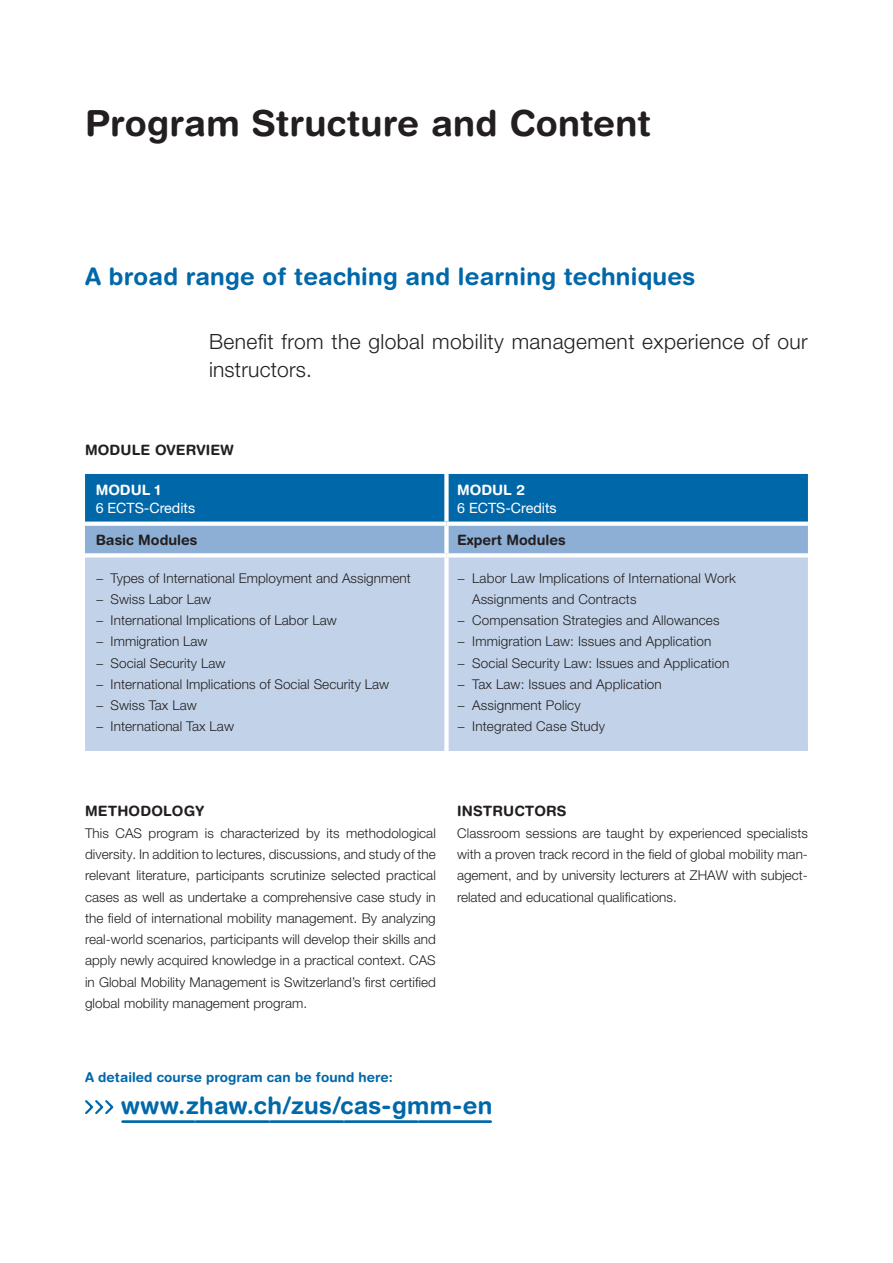
<style>
.page{position:relative;width:893px;height:1263px;background:#fff}
.page>*{position:absolute;margin:0;border:0;box-sizing:border-box;transform-origin:0 0}
.t1{font:700 36px "Helvetica Rounded LT Std";letter-spacing:.005em;color:#231f20}
.t2{font:700 24px "Helvetica Rounded LT Std";letter-spacing:.01em;color:#0068a9}
.t3{font:300 21px/28.5px "Helvetica Neue LT Pro";letter-spacing:.02em;color:#231f20}
.t4{font:700 14.25px "Helvetica Rounded LT Std";letter-spacing:.01em;color:#231f20}
.t5{font:14.25px "Helvetica Neue LT Pro";color:#fff}
.t6{font:700 14.25px "Helvetica Rounded LT Std";color:#fff}
.t7{font:300 13.5px/21.3px "Helvetica Neue LT Pro";letter-spacing:.005em;color:#231f20;text-align:justify}
.t8{font:700 13.5px "Helvetica Rounded LT Std";letter-spacing:.005em;color:#0068a9}
</style>
<div class="page">
<svg style="left:85px;top:474px;width:723px;height:79px;background:#3381b9"></svg>
<div style="left:85px;top:557px;width:723px;height:194px;background:#c2d3e9"></div>
<div style="left:444px;top:474px;width:5px;height:47px;background:#fff"></div>
<div style="left:85px;top:521px;width:361px;height:5px;background:#fff"></div>
<div style="left:446px;top:521px;width:362px;height:5px;background:#fff"></div>
<div style="left:444px;top:526px;width:5px;height:27px;background:#fff"></div>
<svg style="left:85px;top:553px;width:361px;height:1px"></svg>
<svg style="left:446px;top:553px;width:362px;height:4px"></svg>
<div style="left:444px;top:557px;width:5px;height:194px;background:#fff"></div>
<svg style="left:122px;top:1120px;width:369px;height:3px"></svg>
<svg style="left:85px;top:1100px;width:29px;height:15px"></svg>
<h1 class="t1" style="left:85px;top:101px;width:567px">Program Structure and Content</h1>
<h2 class="t2" style="left:85px;top:262px;width:612px">A broad range of teaching and learning techniques</h2>
<h3 class="t3" style="left:209px;top:327px;width:600px">Benefit from the global mobility management experience of our instructors.</h3>
<p class="t4" style="left:85px;top:441px;width:150px">MODULE OVERVIEW</p>
<p class="t6" style="left:96px;top:481px;width:67px">MODUL 1</p>
<p class="t5" style="left:96px;top:499px;width:101px">6 ECTS-Credits</p>
<p class="t6" style="left:457px;top:481px;width:69px">MODUL 2</p>
<p class="t5" style="left:457px;top:499px;width:101px">6 ECTS-Credits</p>
<p class="t4" style="left:96px;top:531px;width:103px">Basic Modules</p>
<p class="t4" style="left:457px;top:531px;width:110px">Expert Modules</p>
<p class="t7" style="left:96px;top:567px;width:317px;text-align:left">− Types of International Employment and Assignment − Swiss Labor Law<br>− International Implications of Labor Law<br>− Immigration Law<br>− Social Security Law<br>− International Implications of Social Security Law<br>− Swiss Tax Law<br>− International Tax Law</p>
<p class="t7" style="left:457px;top:567px;width:280px">− Labor Law Implications of International Work</p>
<p class="t7" style="left:472px;top:588px;width:166px">Assignments and Contracts</p>
<p class="t7" style="left:457px;top:609px;width:264px">− Compensation Strategies and Allowances</p>
<p class="t7" style="left:457px;top:631px;width:256px">− Immigration Law: Issues and Application</p>
<p class="t7" style="left:457px;top:652px;width:274px">− Social Security Law: Issues and Application</p>
<p class="t7" style="left:457px;top:673px;width:206px">− Tax Law: Issues and Application</p>
<p class="t7" style="left:457px;top:694px;width:125px">− Assignment Policy</p>
<p class="t7" style="left:457px;top:716px;width:149px">− Integrated Case Study</p>
<p class="t4" style="left:85px;top:803px;width:121px">METHODOLOGY</p>
<p class="t7" style="left:85px;top:822px;width:352px">This CAS program is characterized by its methodological diversity. In addition to lectures, discussions, and study of the relevant literature, participants scrutinize selected practical cases as well as undertake a comprehensive case study in the field of international mobility management. By analyzing real-world scenarios, participants will develop their skills and apply newly acquired knowledge in a practical context. CAS in Global Mobility Management is Switzerland’s first certified global mobility management program.</p>
<p class="t4" style="left:457px;top:803px;width:111px">INSTRUCTORS</p>
<p class="t7" style="left:457px;top:822px;width:352px">Classroom sessions are taught by experienced specialists with a proven track record in the field of global mobility man&shy;agement, and by university lecturers at ZHAW with subject&shy;related and educational qualifications.</p>
<p class="t8" style="left:85px;top:1068px;width:309px">A detailed course program can be found here:</p>
<h2 class="t2" style="left:121px;top:1091px;width:373px">www.zhaw.ch/zus/cas-gmm-en</h2>
</div>
